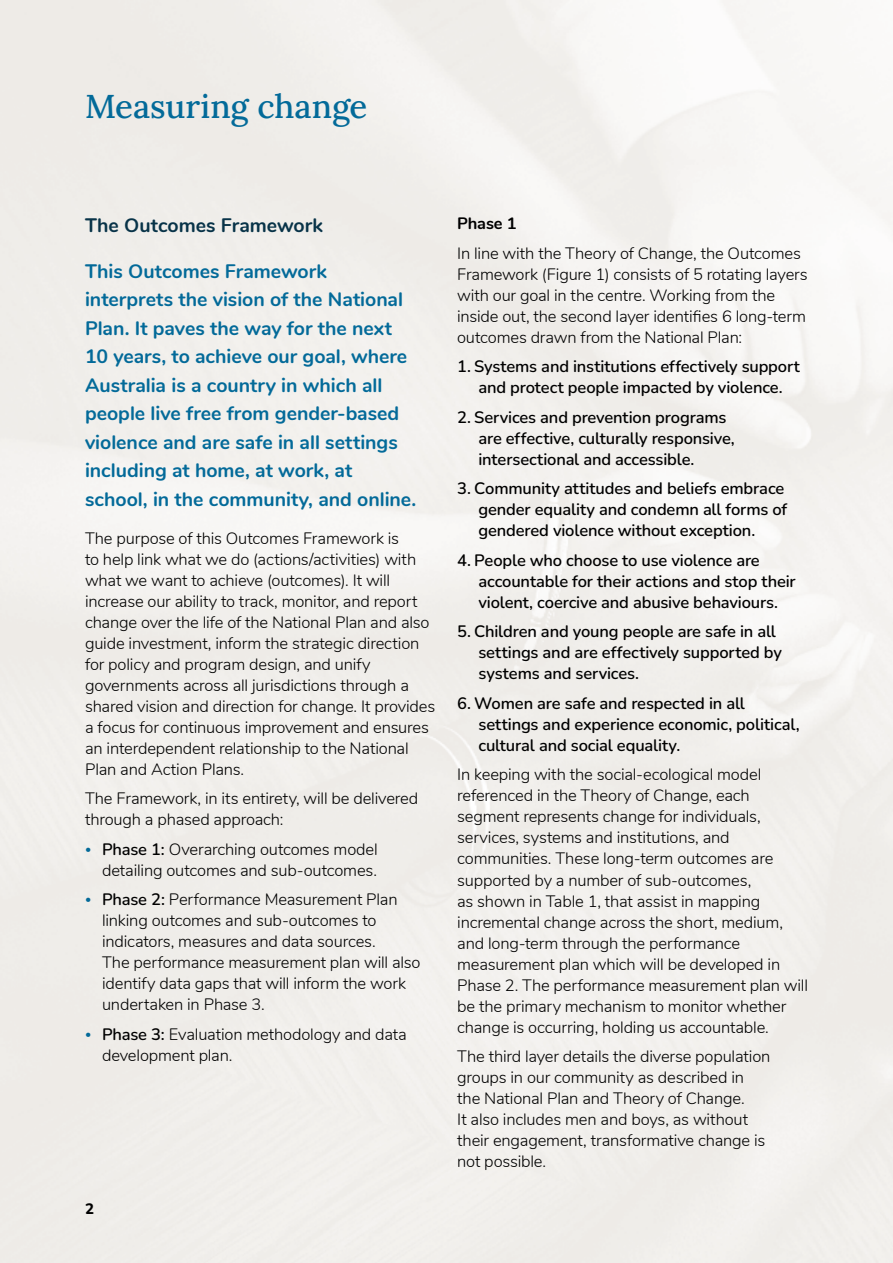
<style>
.page{position:relative;width:893px;height:1263px;background:#fff}
.page>*{position:absolute;margin:0;border:0;box-sizing:border-box;transform-origin:0 0}
.t1{font:500 33px "Lora";color:#036a99}
.t2{font:700 19.5px/28.5px "Nunito";color:#036a99}
.t3{font:700 19.5px "Nunito";color:#083348}
.t4{font:300 16.5px/21px "Nunito";letter-spacing:-.01em;color:#000}
.t5{font:600 16.5px/21px "Nunito";letter-spacing:-.01em;color:#000}
.t6{font:700 16.5px "Nunito";letter-spacing:-.01em;color:#000}
.t7{font:800 15px "Nunito";color:#000}
.s1{font-weight:600;font-size:12px;color:#036a99}
.s2{font-weight:600}
</style>
<div class="page">
<h2 class="t1" style="left:85px;top:81px;width:284px">Measuring change</h2>
<h3 class="t3" style="left:85px;top:211px;width:239px">The Outcomes Framework</h3>
<p class="t2" style="left:85px;top:256px;width:333px">This Outcomes Framework interprets the vision of the National Plan. It paves the way for the next 10 years, to achieve our goal, where Australia is a country in which all people live free from gender-based violence and are safe in all settings including at home, at work, at school, in the community, and online.</p>
<p class="t4" style="left:85px;top:527px;width:352px">The purpose of this Outcomes Framework is<br>to help link what we do (actions/activities) with what we want to achieve (outcomes). It will increase our ability to track, monitor, and report change over the life of the National Plan and also guide investment, inform the strategic direction for policy and program design, and unify governments across all jurisdictions through a shared vision and direction for change. It provides a focus for continuous improvement and ensures an interdependent relationship to the National Plan and Action Plans.</p>
<p class="t4" style="left:85px;top:787px;width:335px">The Framework, in its entirety, will be delivered through a phased approach:</p>
<p class="t4" style="left:85px;top:838px;width:294px;text-align:right"><span class="s1">•</span> <span class="s2">Phase 1:</span> Overarching outcomes model detailing outcomes and sub-outcomes.</p>
<p class="t4" style="left:102px;top:888px;width:320px;text-indent:-17px"><span class="s1">•</span> <span class="s2">Phase 2:</span> Performance Measurement Plan linking outcomes and sub-outcomes to indicators, measures and data sources.<br>The performance measurement plan will also identify data gaps that will inform the work undertaken in Phase 3.</p>
<p class="t4" style="left:102px;top:1023px;width:306px;text-indent:-17px"><span class="s1">•</span> <span class="s2">Phase 3:</span> Evaluation methodology and data development plan.</p>
<p class="t7" style="left:85px;top:1199px;width:10px">2</p>
<h4 class="t6" style="left:457px;top:211px;width:61px">Phase 1</h4>
<p class="t4" style="left:457px;top:242px;width:352px">In line with the Theory of Change, the Outcomes Framework (Figure 1) consists of 5 rotating layers with our goal in the centre. Working from the inside out, the second layer identifies 6 long‑term outcomes drawn from the National Plan:</p>
<p class="t5" style="left:457px;top:356px;width:344px;text-align:center">1. Systems and institutions effectively support and protect people impacted by violence.</p>
<p class="t5" style="left:478px;top:406px;width:258px;text-indent:-21px">2. Services and prevention programs are effective, culturally responsive, intersectional and accessible.</p>
<p class="t5" style="left:478px;top:478px;width:310px;text-indent:-21px">3. Community attitudes and beliefs embrace gender equality and condemn all forms of gendered violence without exception.</p>
<p class="t5" style="left:478px;top:549px;width:319px;text-indent:-21px">4. People who choose to use violence are accountable for their actions and stop their violent, coercive and abusive behaviours.</p>
<p class="t5" style="left:478px;top:621px;width:305px;text-indent:-21px">5. Children and young people are safe in all settings and are effectively supported by systems and services.</p>
<p class="t5" style="left:478px;top:692px;width:323px;text-indent:-21px">6. Women are safe and respected in all settings and experience economic, political, cultural and social equality.</p>
<p class="t4" style="left:457px;top:763px;width:352px">In keeping with the social-ecological model referenced in the Theory of Change, each segment represents change for individuals, services, systems and institutions, and communities. These long-term outcomes are supported by a number of sub-outcomes,<br>as shown in Table 1, that assist in mapping incremental change across the short, medium, and long-term through the performance measurement plan which will be developed in Phase 2. The performance measurement plan will be the primary mechanism to monitor whether change is occurring, holding us accountable.</p>
<p class="t4" style="left:457px;top:1045px;width:315px">The third layer details the diverse population groups in our community as described in the National Plan and Theory of Change.<br>It also includes men and boys, as without their engagement, transformative change is not possible.</p>
</div>
